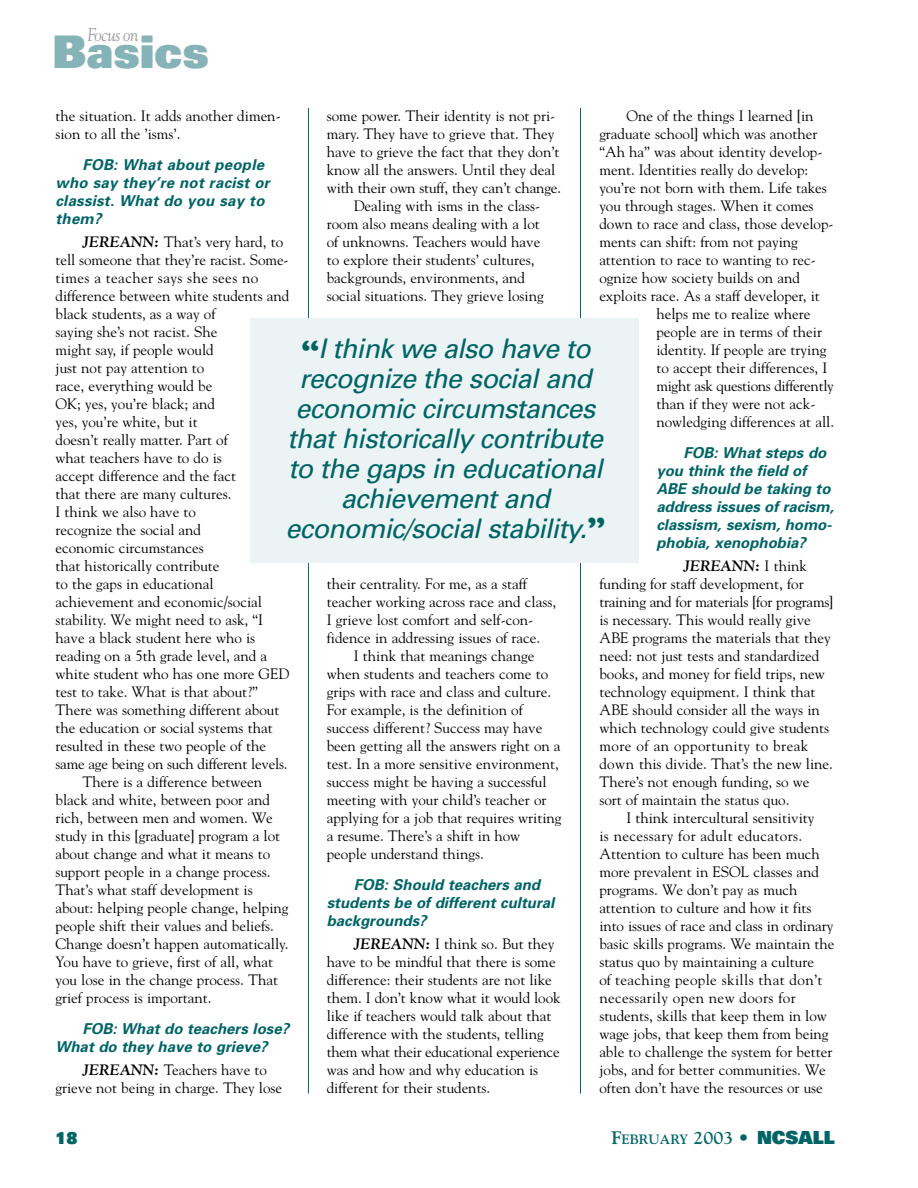
<style>
.page{position:relative;width:918px;height:1188px;background:#fff}
.page>*{position:absolute;margin:0;border:0;box-sizing:border-box;transform-origin:0 0}
.t1{font:900 45px "Univers";color:#86b3b7}
.t2{font:italic 27px/30px "Univers";color:#006467;text-align:center}
.t3{font:italic 18.3px "Goudy";letter-spacing:-.03em;color:#999;scale:.9 1}
.t4{font:900 16.5px "Univers";color:#006467;scale:.95 1}
.t5{font:15px/18px "Goudy";color:#000}
.t6{font:italic 700 15px/18px "Univers";color:#006467}
.t7{font:15px "Goudy";letter-spacing:-.02em;color:#000}
.t8{font:15px "Goudy";letter-spacing:.025em;color:#000}
.t9{font:700 13.5px "Goudy";color:#006467}
.s1{font-weight:700;font-style:italic}
.s2{font-family:"Goudy Heavyface";font-size:33px}
.s3{font-size:18px}
.s4{font-family:"Univers";font-weight:900;font-size:18px}
</style>
<div class="page">
<hr style="left:308px;top:108px;width:1px;height:986px;background:#006467">
<hr style="left:580px;top:108px;width:1px;height:986px;background:#006467">
<div style="left:250px;top:319px;width:388px;height:244px;background:#ecf3f4"></div>
<p class="t3" style="left:88px;top:27px;width:58px">Focus on</p>
<h1 class="t1" style="left:53px;top:35px;width:158px">Basics</h1>
<p class="t5" style="left:626px;top:108px;width:189px">One of the things I learned [in</p>
<p class="t5" style="left:599px;top:126px;width:220px">graduate school] which was another</p>
<p class="t5" style="left:599px;top:144px;width:225px">“Ah ha” was about identity develop-</p>
<p class="t5" style="left:599px;top:162px;width:210px">ment. Identities really do develop:</p>
<p class="t5" style="left:599px;top:180px;width:229px">you’re not born with them. Life takes</p>
<p class="t5" style="left:599px;top:198px;width:216px">you through stages. When it comes</p>
<p class="t5" style="left:599px;top:216px;width:236px">down to race and class, those develop-</p>
<p class="t5" style="left:599px;top:234px;width:200px">ments can shift: from not paying</p>
<p class="t5" style="left:599px;top:252px;width:218px">attention to race to wanting to rec-</p>
<p class="t5" style="left:599px;top:270px;width:202px">ognize how society builds on and</p>
<p class="t5" style="left:599px;top:288px;width:222px">exploits race. As a staff developer, it</p>
<p class="t5" style="left:656px;top:306px;width:155px">helps me to realize where</p>
<p class="t5" style="left:656px;top:324px;width:167px">people are in terms of their</p>
<p class="t5" style="left:656px;top:342px;width:171px">identity. If people are trying</p>
<p class="t5" style="left:656px;top:360px;width:173px">to accept their differences, I</p>
<p class="t7" style="left:656px;top:379px;width:179px">might ask questions differently</p>
<p class="t5" style="left:656px;top:396px;width:160px">than if they were not ack-</p>
<p class="t5" style="left:656px;top:414px;width:179px">nowledging differences at all.</p>
<p class="t6" style="left:656px;top:445px;width:182px;text-indent:27px">FOB: What steps do you think the field of<br>ABE should be taking to address issues of racism, classism, sexism, homo&shy;phobia, xenophobia?</p>
<p class="t5" style="left:599px;top:558px;width:236px;text-indent:84px"><span class="s1">JEREANN:</span> I think funding for staff development, for training and for materials [for programs] is necessary. This would really give ABE programs the materials that they need: not just tests and standardized books, and money for field trips, new technology equipment. I think that ABE should consider all the ways in which technology could give students more of an opportunity to break down this divide. That’s the new line.<br>There’s not enough funding, so we sort of maintain the status quo.</p>
<p class="t5" style="left:599px;top:810px;width:237px;text-indent:27px">I think intercultural sensitivity<br>is necessary for adult educators.<br>Attention to culture has been much more prevalent in ESOL classes and programs. We don’t pay as much attention to culture and how it fits into issues of race and class in ordinary basic skills programs. We maintain the status quo by maintaining a culture<br>of teaching people skills that don’t necessarily open new doors for students, skills that keep them in low wage jobs, that keep them from being able to challenge the system for better jobs, and for better communities. We often don’t have the resources or use</p>
<p class="t5" style="left:56px;top:108px;width:227px">the situation. It adds another dimen&shy;sion to all the ’isms’.</p>
<p class="t6" style="left:55px;top:157px;width:219px;text-indent:27px">FOB: What about people who say they’re not racist or classist. What do you say to them?</p>
<p class="t5" style="left:82px;top:234px;width:202px"><span class="s1">JEREANN:</span> That’s very hard, to</p>
<p class="t5" style="left:56px;top:252px;width:235px">tell someone that they’re racist. Some-</p>
<p class="t8" style="left:56px;top:271px;width:204px">times a teacher says she sees no</p>
<p class="t5" style="left:56px;top:288px;width:235px">difference between white students and</p>
<p class="t5" style="left:56px;top:306px;width:162px">black students, as a way of</p>
<p class="t5" style="left:56px;top:324px;width:163px">saying she’s not racist. She</p>
<p class="t5" style="left:56px;top:342px;width:160px">might say, if people would</p>
<p class="t5" style="left:56px;top:360px;width:150px">just not pay attention to</p>
<p class="t5" style="left:56px;top:378px;width:158px">race, everything would be</p>
<p class="t5" style="left:56px;top:396px;width:161px">OK; yes, you’re black; and</p>
<p class="t5" style="left:56px;top:414px;width:144px">yes, you’re white, but it</p>
<p class="t5" style="left:56px;top:432px;width:174px">doesn’t really matter. Part of</p>
<p class="t5" style="left:56px;top:450px;width:168px">what teachers have to do is</p>
<p class="t5" style="left:56px;top:468px;width:182px">accept difference and the fact</p>
<p class="t5" style="left:56px;top:486px;width:178px">that there are many cultures.</p>
<p class="t5" style="left:56px;top:504px;width:142px">I think we also have to</p>
<p class="t5" style="left:56px;top:522px;width:147px">recognize the social and</p>
<p class="t5" style="left:56px;top:540px;width:150px">economic circumstances</p>
<p class="t5" style="left:56px;top:558px;width:166px">that historically contribute</p>
<p class="t5" style="left:56px;top:576px;width:160px">to the gaps in educational</p>
<p class="t5" style="left:56px;top:594px;width:208px">achievement and economic/social</p>
<p class="t5" style="left:56px;top:612px;width:209px">stability. We might need to ask, “I</p>
<p class="t5" style="left:56px;top:630px;width:201px">have a black student here who is</p>
<p class="t5" style="left:56px;top:648px;width:213px">reading on a 5th grade level, and a</p>
<p class="t5" style="left:56px;top:666px;width:235px">white student who has one more GED</p>
<p class="t5" style="left:56px;top:684px;width:204px">test to take. What is that about?”</p>
<p class="t5" style="left:56px;top:702px;width:225px">There was something different about</p>
<p class="t5" style="left:56px;top:720px;width:219px">the education or social systems that</p>
<p class="t5" style="left:56px;top:738px;width:212px">resulted in these two people of the</p>
<p class="t5" style="left:56px;top:756px;width:234px">same age being on such different levels.</p>
<p class="t5" style="left:82px;top:774px;width:181px">There is a difference between</p>
<p class="t5" style="left:56px;top:792px;width:216px">black and white, between poor and</p>
<p class="t5" style="left:56px;top:810px;width:219px">rich, between men and women. We</p>
<p class="t5" style="left:56px;top:828px;width:226px">study in this [graduate] program a lot</p>
<p class="t5" style="left:56px;top:846px;width:216px">about change and what it means to</p>
<p class="t5" style="left:56px;top:864px;width:217px">support people in a change process.</p>
<p class="t5" style="left:56px;top:882px;width:199px">That’s what staff development is</p>
<p class="t5" style="left:56px;top:900px;width:235px">about: helping people change, helping</p>
<p class="t5" style="left:56px;top:918px;width:220px">people shift their values and beliefs.</p>
<p class="t5" style="left:56px;top:936px;width:235px">Change doesn’t happen automatically.</p>
<p class="t5" style="left:56px;top:954px;width:219px">You have to grieve, first of all, what</p>
<p class="t5" style="left:56px;top:972px;width:224px">you lose in the change process. That</p>
<p class="t5" style="left:56px;top:990px;width:158px">grief process is important.</p>
<p class="t6" style="left:55px;top:1021px;width:238px;text-indent:27px">FOB: What do teachers lose?<br>What do they have to grieve?</p>
<p class="t5" style="left:56px;top:1062px;width:228px;text-indent:27px"><span class="s1">JEREANN:</span> Teachers have to grieve not being in charge. They lose</p>
<p class="t5" style="left:327px;top:108px;width:230px">some power. Their identity is not pri-</p>
<p class="t5" style="left:327px;top:126px;width:229px">mary. They have to grieve that. They</p>
<p class="t5" style="left:327px;top:144px;width:234px">have to grieve the fact that they don’t</p>
<p class="t5" style="left:327px;top:162px;width:230px">know all the answers. Until they deal</p>
<p class="t5" style="left:327px;top:180px;width:236px">with their own stuff, they can’t change.</p>
<p class="t5" style="left:354px;top:198px;width:188px">Dealing with isms in the class-</p>
<p class="t5" style="left:327px;top:216px;width:215px">room also means dealing with a lot</p>
<p class="t5" style="left:327px;top:234px;width:215px">of unknowns. Teachers would have</p>
<p class="t5" style="left:327px;top:252px;width:209px">to explore their students’ cultures,</p>
<p class="t5" style="left:327px;top:270px;width:200px">backgrounds, environments, and</p>
<p class="t5" style="left:327px;top:288px;width:218px">social situations. They grieve losing</p>
<h2 class="t2" style="left:285px;top:336px;width:325px"><span class="s2">“</span> Ithink we also have to recognize the socialand economic circumstances thathistorically contribute to the gaps in educational achievementand economic/socialstability.<span class="s2">”</span></h2>
<p class="t5" style="left:327px;top:576px;width:231px">their centrality. For me, as a staff teacher working across race and class, I grieve lost comfort and self-con&shy;fidence in addressing issues of race.</p>
<p class="t5" style="left:327px;top:648px;width:236px;text-indent:27px">I think that meanings change when students and teachers come to grips with race and class and culture.<br>For example, is the definition of success different? Success may have been getting all the answers right on a test. In a more sensitive environment, success might be having a successful meeting with your child’s teacher or applying for a job that requires writing a resume. There’s a shift in how people understand things.</p>
<p class="t6" style="left:327px;top:877px;width:232px;text-indent:27px">FOB: Should teachers and students be of different cultural backgrounds?</p>
<p class="t5" style="left:327px;top:936px;width:235px;text-indent:27px"><span class="s1">JEREANN:</span> I think so. But they have to be mindful that there is some difference: their students are not like them. I don’t know what it would look like if teachers would talk about that difference with the students, telling them what their educational experience was and how and why education is different for their students.</p>
<p class="t4" style="left:56px;top:1132px;width:25px">18</p>
<p class="t9" style="left:612px;top:1134px;width:225px"><span class="s3">F</span>EBRUARY <span class="s3">2003</span> <span class="s4">• NCSALL</span></p>
</div>
